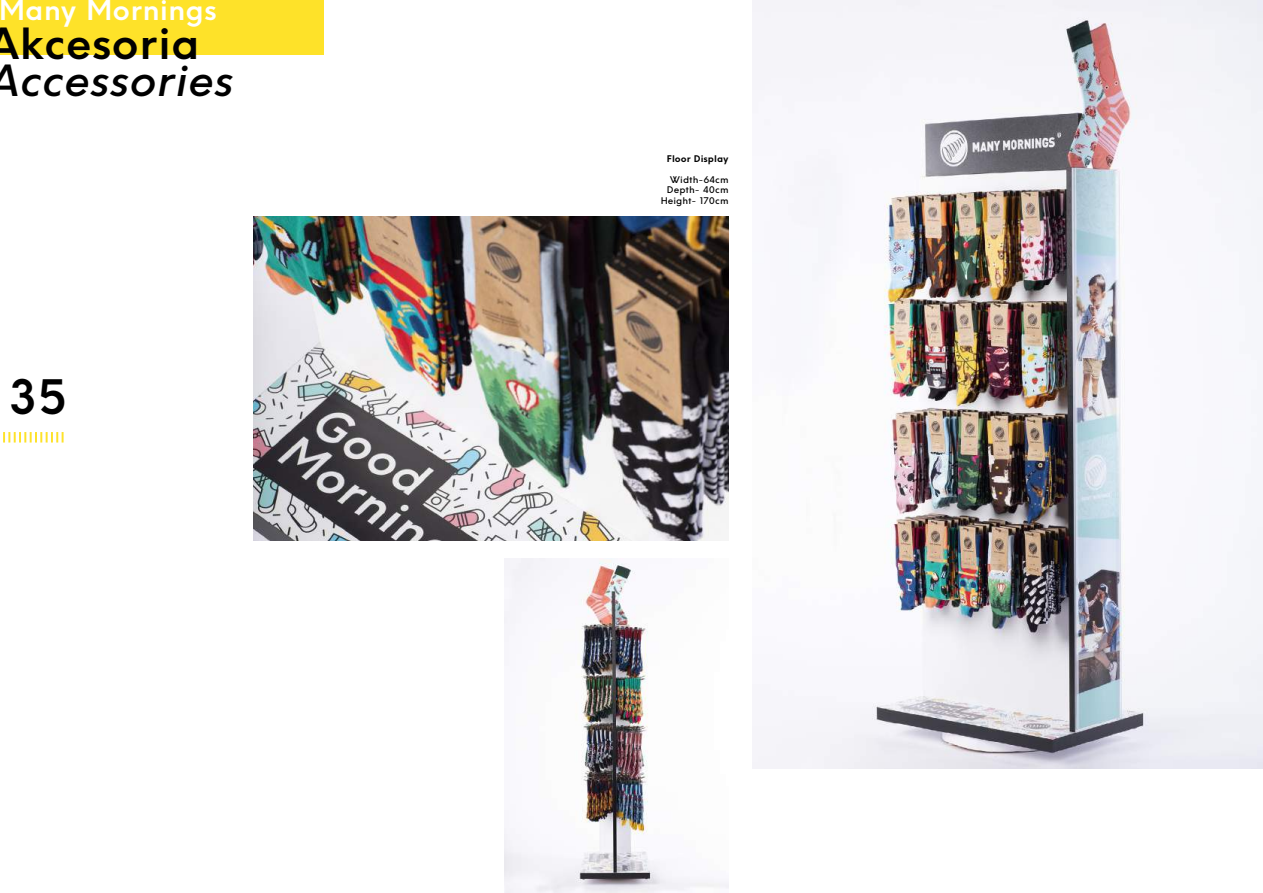
<style>
.page{position:relative;width:1263px;height:893px;background:#fff}
.page>*{position:absolute;margin:0;border:0;box-sizing:border-box;transform-origin:0 0}
.t1{font:600 46.5px "HK Explorer";color:#000}
.t2{font:600 42px "HK Explorer";color:#000}
.t3{font:italic 500 42px "HK Explorer";letter-spacing:-.005em;color:#000}
.t4{font:600 27px "HK Explorer";color:#fff}
.t5{font:500 9px/10.5px "HK Explorer";color:#000101;text-align:right}
.t6{font:700 9px "HK Explorer";color:#000101}
</style>
<div class="page">
<svg style="left:3px;top:432px;width:61px;height:10px"></svg>
<div style="left:0;top:0;width:324px;height:54px;background:#fee229"></div>
<img style="left:753px;top:0;width:510px;height:768px">
<img style="left:253px;top:216px;width:476px;height:324px">
<img style="left:504px;top:558px;width:225px;height:335px">
<h3 class="t4" style="left:-1px;top:-7px;width:220px">Many Mornings</h3>
<h2 class="t2" style="left:-14px;top:16px;width:215px">Akcesoria</h2>
<h2 class="t3" style="left:-13px;top:53px;width:248px">Accessories</h2>
<h2 class="t2" style="left:-7px;top:16px;width:185px">Zestawy</h2>
<h2 class="t3" style="left:-5px;top:53px;width:90px">Sets</h2>
<h1 class="t1" style="left:8px;top:366px;width:60px">35</h1>
<p class="t6" style="left:667px;top:153px;width:63px">Floor Display</p>
<p class="t5" style="left:661px;top:175px;width:69px">Width-64cm<br>Depth- 40cm<br>Height- 170cm</p>
</div>
